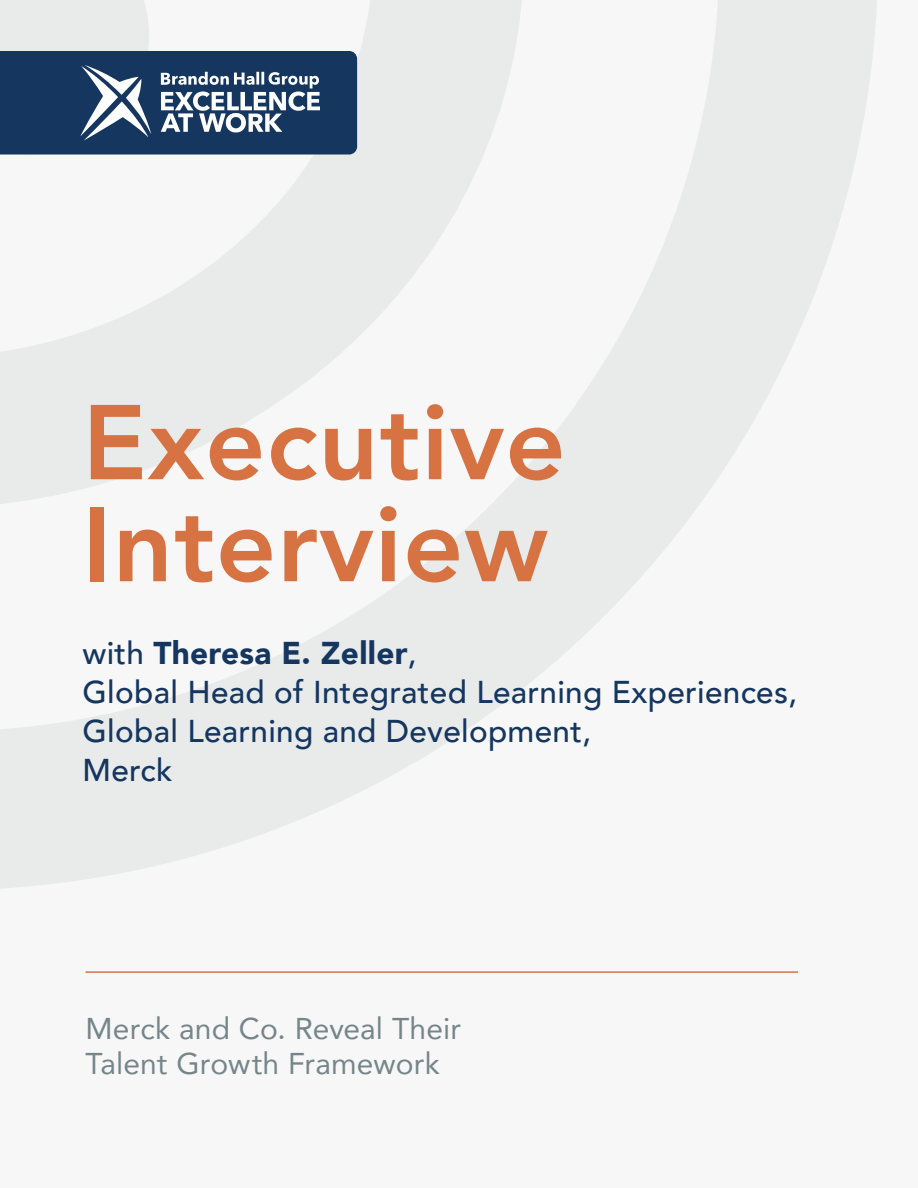
<style>
.page{position:relative;width:918px;height:1188px;background:#fff}
.page>*{position:absolute;margin:0;border:0;box-sizing:border-box;transform-origin:0 0}
.t1{font:800 105px "Avenir";letter-spacing:.01em;color:#d77343}
.t2{font:500 31.5px/39px "Avenir";letter-spacing:.01em;color:#15365f}
.t3{font:900 31.5px "Avenir";letter-spacing:.01em;color:#15365f}
.body_copy{font:30px/34.5px "Avenir";letter-spacing:.005em;color:#758589}
.s1{font-weight:500}
</style>
<div class="page">
<div style="left:0;top:0;width:918px;height:1188px;background:linear-gradient(to right,#f2f2f2,#f4f5f5)"></div>
<hr style="left:86px;top:971px;width:712px;height:2px;background:#d77343">
<svg style="left:0;top:0;width:357px;height:155px"></svg>
<p class="t1" style="left:82px;top:361px;width:485px">Executive</p>
<p class="t1" style="left:82px;top:463px;width:467px">Interview</p>
<p class="t3" style="left:82px;top:626px;width:336px"><span class="s1">with</span> Theresa E. Zeller<span class="s1">,</span></p>
<p class="t2" style="left:82px;top:671px;width:716px">Global Head of Integrated Learning Experiences,<br>Global Learning and Development,</p>
<p class="t2" style="left:82px;top:749px;width:91px">Merck</p>
<p class="body_copy" style="left:86px;top:1011px;width:377px">Merck and Co. Reveal Their<br>Talent Growth Framework</p>
</div>
